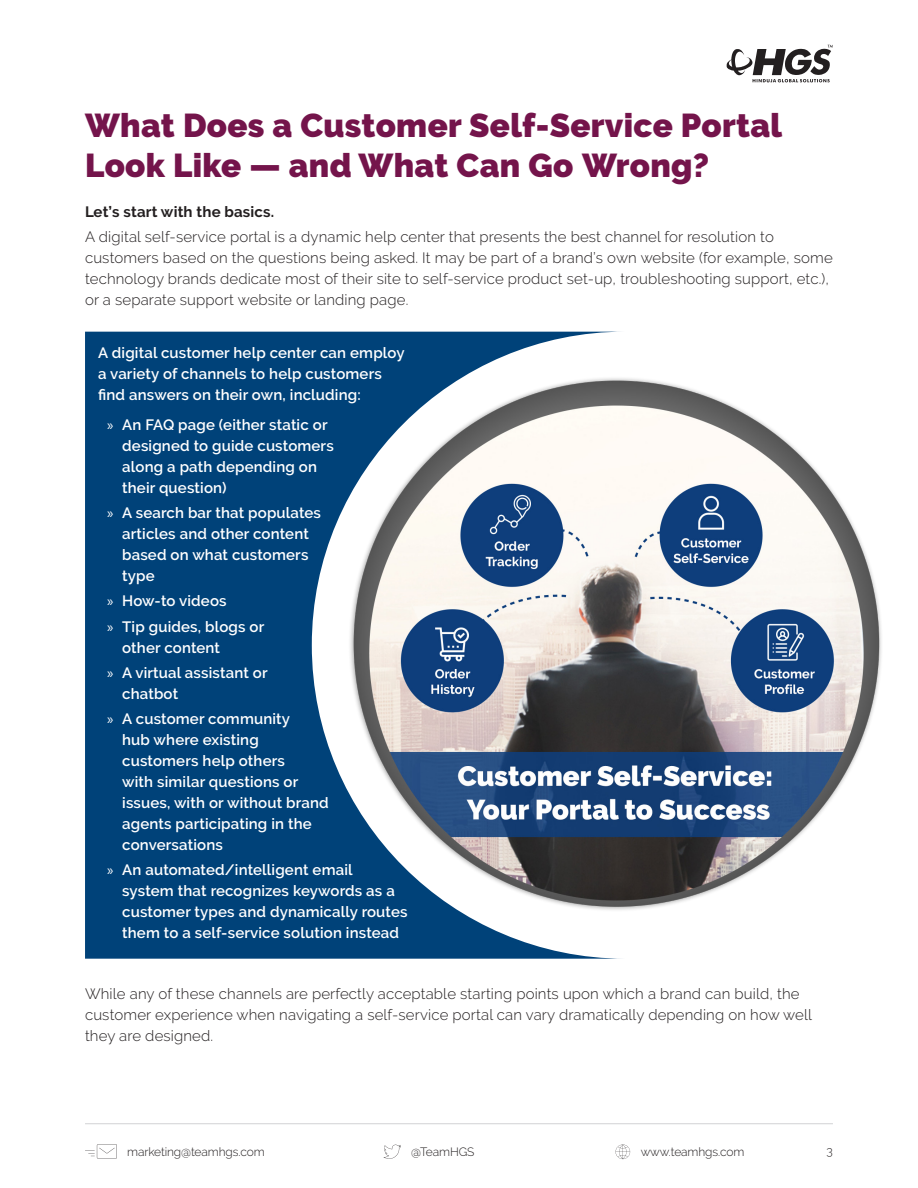
<style>
.page{position:relative;width:918px;height:1188px;background:#fff}
.page>*{position:absolute;margin:0;border:0;box-sizing:border-box;transform-origin:0 0}
.t1{font:900 33px/39.6px "Raleway";letter-spacing:.01em;color:#74144b}
.t2{font:600 15px/21px "Raleway";letter-spacing:.01em;color:#fff}
.t3{font:300 15px/21px "Raleway";letter-spacing:.01em;color:#231f20}
.t4{font:700 15px "Raleway";letter-spacing:.01em;color:#231f20}
.t5{font:300 12px "Raleway";letter-spacing:-.01em;color:#231f20}
.s1{font-family:"Myriad Pro";font-weight:400}
</style>
<div class="page">
<svg style="left:85px;top:332px;width:536px;height:627px;background:#145183"></svg>
<hr style="left:85px;top:1123px;width:748px;height:1px;background:#d1d2d4">
<svg style="left:616px;top:1145px;width:14px;height:14px"></svg>
<svg style="left:85px;top:1144px;width:32px;height:15px"></svg>
<svg style="left:384px;top:1144px;width:17px;height:15px"></svg>
<svg style="left:727px;top:45px;width:106px;height:37px"></svg>
<img style="left:340px;top:372px;width:542px;height:543px">
<p class="t1" style="left:85px;top:106px;width:699px">What Does a Customer Self-Service Portal<br>Look Like — and What Can Go Wrong?</p>
<p class="t4" style="left:85px;top:203px;width:191px">Let’s start with the basics.</p>
<p class="t3" style="left:85px;top:227px;width:749px">A digital self-service portal is a dynamic help center that presents the best channel for resolution to customers based on the questions being asked. It may be part of a brand’s own website (for example, some technology brands dedicate most of their site to self-service product set-up, troubleshooting support, etc.), or a separate support website or landing page.</p>
<p class="t2" style="left:98px;top:342px;width:308px">A digital customer help center can employ a variety of channels to help customers find answers on their own, including:</p>
<p class="t2" style="left:122px;top:414px;width:213px;text-indent:-15px"><span class="s1">»</span> An FAQ page (either static or designed to guide customers along a path depending on their question)</p>
<p class="t2" style="left:122px;top:502px;width:200px;text-indent:-15px"><span class="s1">»</span> A search bar that populates articles and other content based on what customers type</p>
<p class="t2" style="left:107px;top:591px;width:121px"><span class="s1">»</span> How-to videos</p>
<p class="t2" style="left:122px;top:616px;width:144px;text-indent:-15px"><span class="s1">»</span> Tip guides, blogs or other content</p>
<p class="t2" style="left:122px;top:662px;width:147px;text-indent:-15px"><span class="s1">»</span> A virtual assistant or chatbot</p>
<p class="t2" style="left:122px;top:708px;width:208px;text-indent:-15px"><span class="s1">»</span> A customer community<br>hub where existing customers help others<br>with similar questions or issues, with or without brand agents participating in the conversations</p>
<p class="t2" style="left:122px;top:860px;width:287px;text-indent:-15px"><span class="s1">»</span> An automated/intelligent email system that recognizes keywords as a customer types and dynamically routes them to a self-service solution instead</p>
<p class="t3" style="left:85px;top:984px;width:728px">While any of these channels are perfectly acceptable starting points upon which a brand can build, the customer experience when navigating a self-service portal can vary dramatically depending on how well they are designed.</p>
<p class="t5" style="left:127px;top:1144px;width:139px">marketing@teamhgs.com</p>
<p class="t5" style="left:411px;top:1144px;width:65px">@TeamHGS</p>
<p class="t5" style="left:641px;top:1144px;width:105px">www.teamhgs.com</p>
<p class="t5" style="left:827px;top:1144px;width:8px">3</p>
</div>
